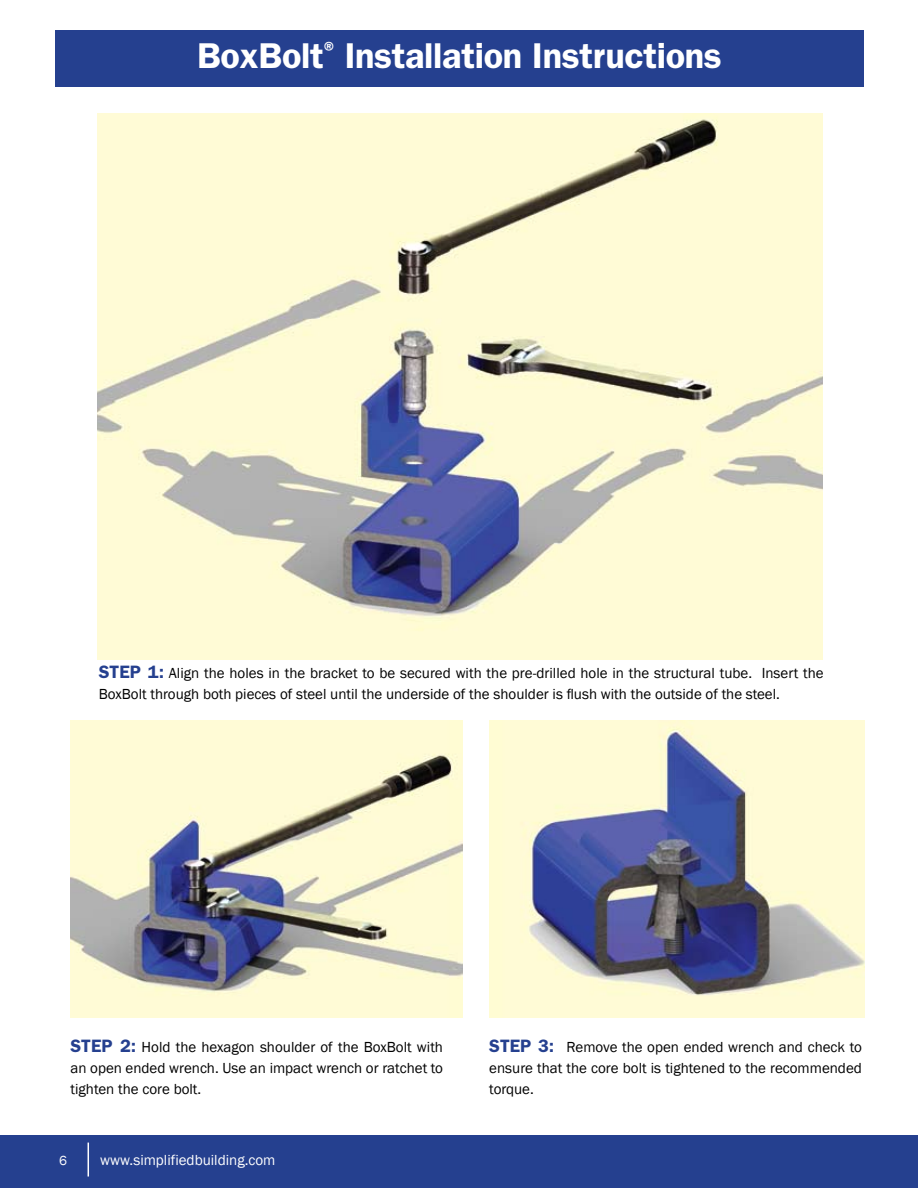
<style>
.page{position:relative;width:918px;height:1188px;background:#fff}
.page>*{position:absolute;margin:0;border:0;box-sizing:border-box;transform-origin:0 0}
.t1{font:600 36px "ITC Franklin Gothic Std";letter-spacing:-.01em;color:#fff}
.t2{font:600 18px "ITC Franklin Gothic Std";color:#25408f}
.t3{font:15px/21px "Franklin Gothic";color:#000;text-align:justify}
.t4{font:15px "Franklin Gothic";color:#fff}
.t5{font:13.5px "Franklin Gothic";color:#fff}
.s1{font-family:"ITC Franklin Gothic Std";font-weight:600;font-size:18px;color:#25408f}
</style>
<div class="page">
<div style="left:55px;top:30px;width:809px;height:57px;background:#25408f"></div>
<img style="left:98px;top:113px;width:724px;height:546px">
<img style="left:70px;top:721px;width:393px;height:297px">
<img style="left:489px;top:720px;width:375px;height:298px">
<div style="left:0;top:1135px;width:918px;height:53px;background:#25408f"></div>
<hr style="left:88px;top:1143px;width:1px;height:34px;background:#fff">
<h1 class="t1" style="left:197px;top:34px;width:526px">BoxBolt<sup>®</sup> Installation Instructions</h1>
<p class="t2" style="left:99px;top:661px;width:23px">Step</p>
<p class="t3" style="left:99px;top:663px;width:726px;text-indent:49px"><span class="s1">1:</span> Align the holes in the bracket to be secured with the pre-drilled hole in the structural tube. Insert the<br>BoxBolt through both pieces of steel until the underside of the shoulder is flush with the outside of the steel.</p>
<p class="t3" style="left:70px;top:1036px;width:374px;text-indent:50px"><span class="s1">2:</span> Hold the hexagon shoulder of the BoxBolt with an open ended wrench. Use an impact wrench or ratchet to tighten the core bolt.</p>
<p class="t2" style="left:489px;top:1035px;width:23px">Step</p>
<p class="t2" style="left:70px;top:1035px;width:23px">Step</p>
<p class="t3" style="left:489px;top:1036px;width:374px;text-indent:49px"><span class="s1">3:</span> Remove the open ended wrench and check to ensure that the core bolt is tightened to the recommended torque.</p>
<p class="t5" style="left:59px;top:1152px;width:9px">6</p>
<p class="t4" style="left:100px;top:1151px;width:177px">www.simplifiedbuilding.com</p>
</div>
